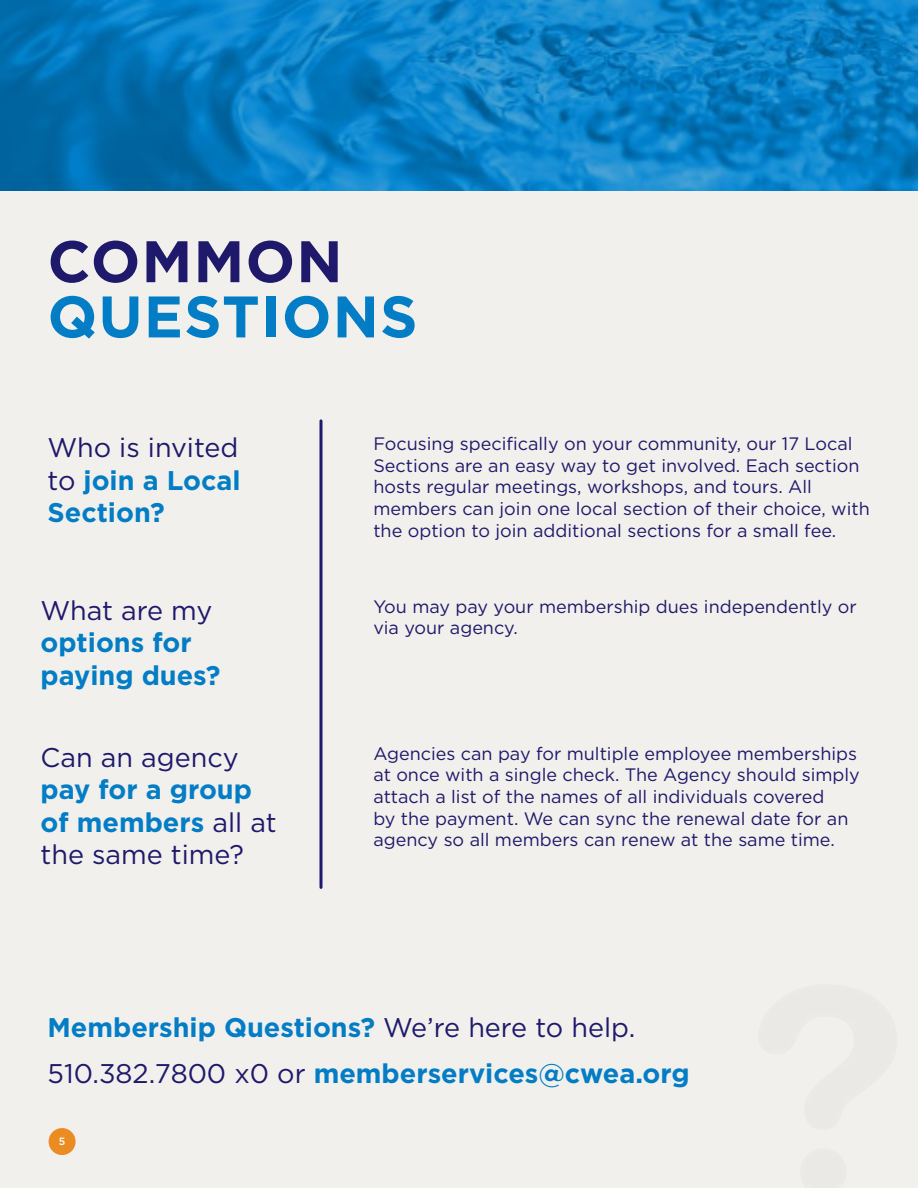
<style>
.page{position:relative;width:918px;height:1188px;background:#fff}
.page>*{position:absolute;margin:0;border:0;box-sizing:border-box;transform-origin:0 0}
.t1{font:700 58.5px "Gotham";letter-spacing:.02em;color:#007dc5}
.t2{font:700 58.5px "Gotham";letter-spacing:.02em;color:#1e196a}
.t3{font:700 27px/32.4px "Gotham";color:#007dc5}
.t4{font:27px "Gotham";color:#1e196a}
.t5{font:18px/21.6px "Gotham";color:#1e196a}
.t6{font:500 10.5px "Gotham";color:#fff}
.s1{font-weight:400;color:#1e196a}
</style>
<div class="page">
<div style="left:0;top:1px;width:918px;height:1187px;background:#f2f0ed"></div>
<div style="left:49px;top:1128px;width:27px;height:27px;background:#eb8c23;border-radius:50%"></div>
<img style="left:0;top:0;width:918px;height:191px">
<hr style="left:320px;top:421px;width:2px;height:466px;background:#1e196a">
<h1 class="t2" style="left:48px;top:223px;width:297px">COMMON</h1>
<h1 class="t1" style="left:48px;top:278px;width:372px">QUESTIONS</h1>
<h2 class="t3" style="left:48px;top:431px;width:195px;text-align:justify"><span class="s1">Who is invited to</span> join a Local Section?</h2>
<p class="t5" style="left:373px;top:433px;width:498px">Focusing specifically on your community, our 17 Local Sections are an easy way to get involved. Each section hosts regular meetings, workshops, and tours. All members can join one local section of their choice, with the option to join additional sections for a small fee.</p>
<h2 class="t4" style="left:40px;top:593px;width:173px">What are my</h2>
<h2 class="t3" style="left:40px;top:627px;width:182px">options for paying dues?</h2>
<h2 class="t4" style="left:40px;top:740px;width:200px">Can an agency</h2>
<h2 class="t3" style="left:40px;top:774px;width:238px">pay for a group of members <span class="s1">all at the same time?</span></h2>
<p class="t5" style="left:373px;top:595px;width:485px">You may pay your membership dues independently or via your agency.</p>
<p class="t5" style="left:373px;top:742px;width:488px">Agencies can pay for multiple employee memberships at once with a single check. The Agency should simply attach a list of the names of all individuals covered<br>by the payment. We can sync the renewal date for an agency so all members can renew at the same time.</p>
<h2 class="t3" style="left:48px;top:1004px;width:644px;line-height:45.9px">Membership Questions? <span class="s1">We’re here to help.<br>510.382.7800 x0 or</span> memberservices@cwea.org</h2>
<p class="t6" style="left:59px;top:1135px;width:8px">5</p>
</div>
